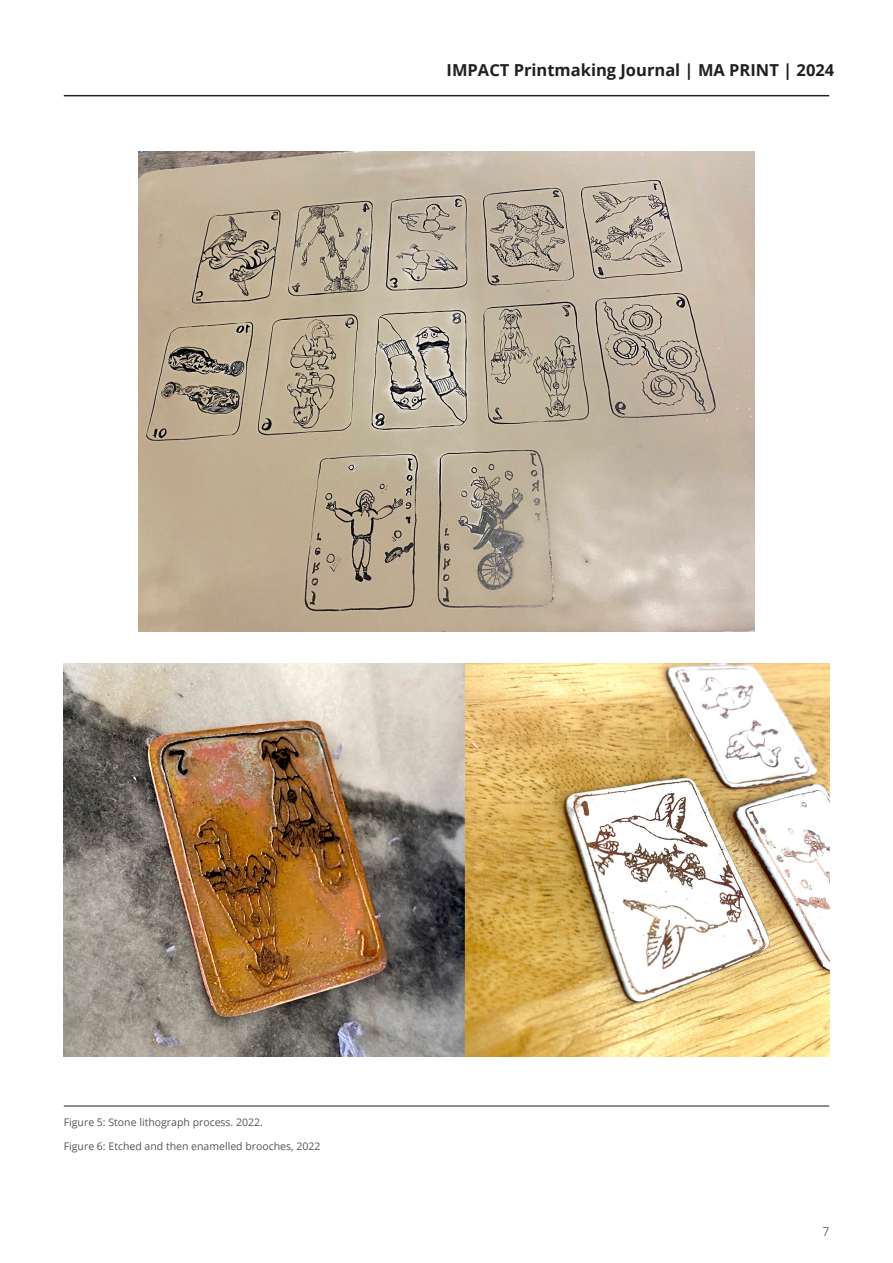
<style>
.page{position:relative;width:893px;height:1263px;background:#fff}
.page>*{position:absolute;margin:0;border:0;box-sizing:border-box;transform-origin:0 0}
.t1{font:700 16.5px "Open Sans";color:#231f20}
.t2{font:300 12px "Open Sans";color:#231f20}
.t3{font:10.5px "Open Sans";color:#54555a}
.s1{font-style:inherit}
</style>
<div class="page">
<hr style="left:64px;top:95px;width:765px;height:1px;background:#231f20">
<hr style="left:64px;top:1106px;width:765px;height:1px;background:#231f20">
<img style="left:138px;top:152px;width:617px;height:479px">
<img style="left:64px;top:663px;width:765px;height:394px">
<h1 class="t1" style="left:447px;top:59px;width:389px">IMPACT Printmaking Journal | <span class="s1">MA PRINT</span> | 202<span class="s1">4</span></h1>
<p class="t3" style="left:64px;top:1115px;width:201px">Figure 5: Stone lithograph process. 2022.</p>
<p class="t3" style="left:64px;top:1139px;width:258px">Figure 6: Etched and then enamelled brooches, 2022</p>
<p class="t2" style="left:822px;top:1223px;width:8px">7</p>
</div>
